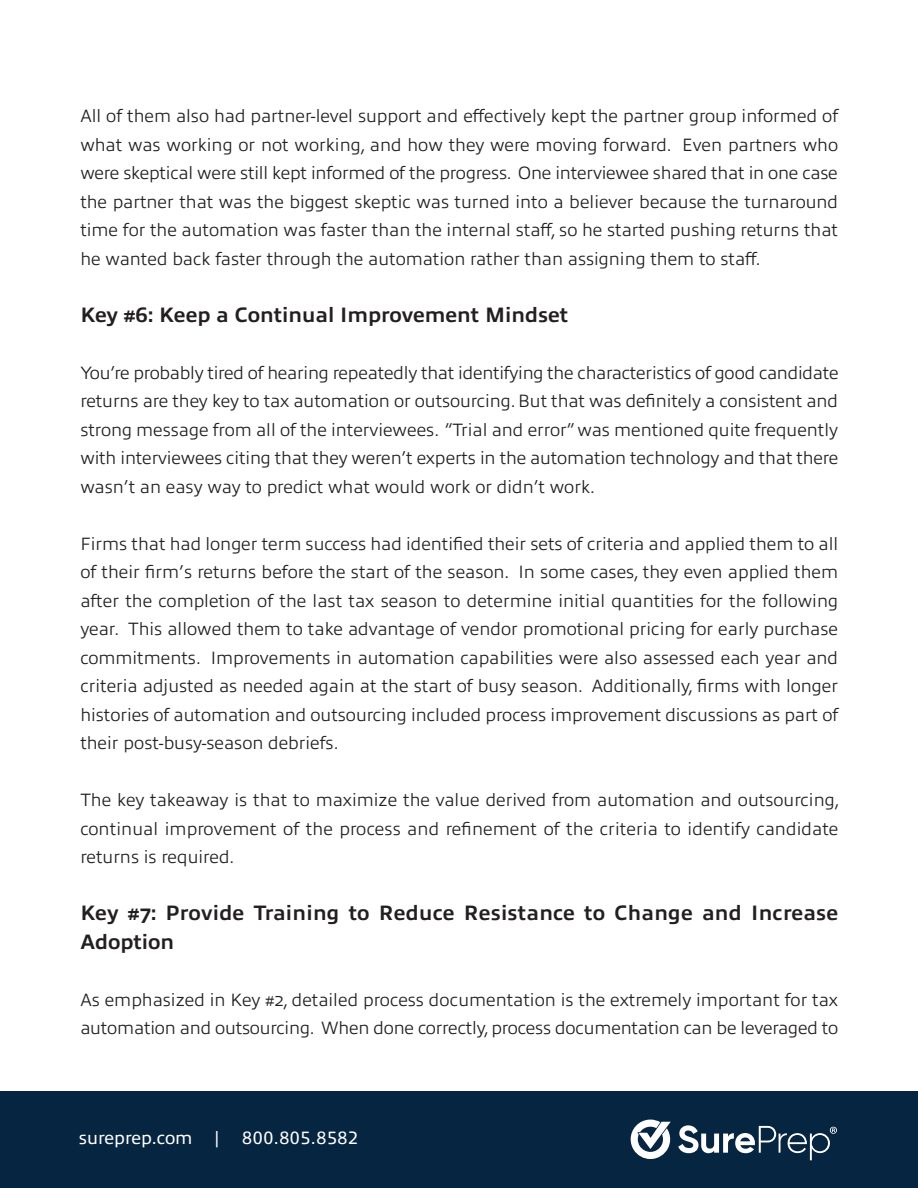
<style>
.page{position:relative;width:918px;height:1188px;background:#fff}
.page>*{position:absolute;margin:0;border:0;box-sizing:border-box;transform-origin:0 0}
.t1{font:700 21px/28.5px "Allumi Std";color:#231f20}
.t2{font:300 18px/28.5px "Allumi Std";color:#231f20;text-align:justify}
.t3{font:18px "Allumi Std";color:#fff}
.t4{font:18px "Allumi Std";letter-spacing:.03em;color:#fff}
</style>
<div class="page">
<div style="left:0;top:1092px;width:918px;height:96px;background:#062541"></div>
<svg style="left:678px;top:1125px;width:159px;height:35px"></svg>
<svg style="left:631px;top:1120px;width:40px;height:39px"></svg>
<p class="t2" style="left:80px;top:102px;width:759px">All of them also had partner-level support and effectively kept the partner group informed of what was working or not working, and how they were moving forward. Even partners who were skeptical were still kept informed of the progress. One interviewee shared that in one case the partner that was the biggest skeptic was turned into a believer because the turnaround time for the automation was faster than the internal staff, so he started pushing returns that he wanted back faster through the automation rather than assigning them to staff.</p>
<p class="t1" style="left:80px;top:301px;width:489px">Key #6: Keep a Continual Improvement Mindset</p>
<p class="t2" style="left:80px;top:359px;width:760px">You’re probably tired of hearing repeatedly that identifying the characteristics of good candidate returns are they key to tax automation or outsourcing. But that was definitely a consistent and strong message from all of the interviewees. “Trial and error” was mentioned quite frequently with interviewees citing that they weren’t experts in the automation technology and that there wasn’t an easy way to predict what would work or didn’t work.</p>
<p class="t2" style="left:80px;top:530px;width:759px">Firms that had longer term success had identified their sets of criteria and applied them to all of their firm’s returns before the start of the season. In some cases, they even applied them after the completion of the last tax season to determine initial quantities for the following year. This allowed them to take advantage of vendor promotional pricing for early purchase commitments. Improvements in automation capabilities were also assessed each year and criteria adjusted as needed again at the start of busy season. Additionally, firms with longer histories of automation and outsourcing included process improvement discussions as part of their post-busy-season debriefs.</p>
<p class="t2" style="left:80px;top:786px;width:761px">The key takeaway is that to maximize the value derived from automation and outsourcing, continual improvement of the process and refinement of the criteria to identify candidate returns is required.</p>
<p class="t1" style="left:80px;top:899px;width:760px">Key #7: Provide Training to Reduce Resistance to Change and Increase<br>Adoption</p>
<p class="t2" style="left:80px;top:986px;width:760px">As emphasized in Key #2, detailed process documentation is the extremely important for tax automation and outsourcing. When done correctly, process documentation can be leveraged to</p>
<p class="t3" style="left:79px;top:1128px;width:142px">sureprep.com |</p>
<p class="t4" style="left:242px;top:1128px;width:117px">800.805.8582</p>
</div>
